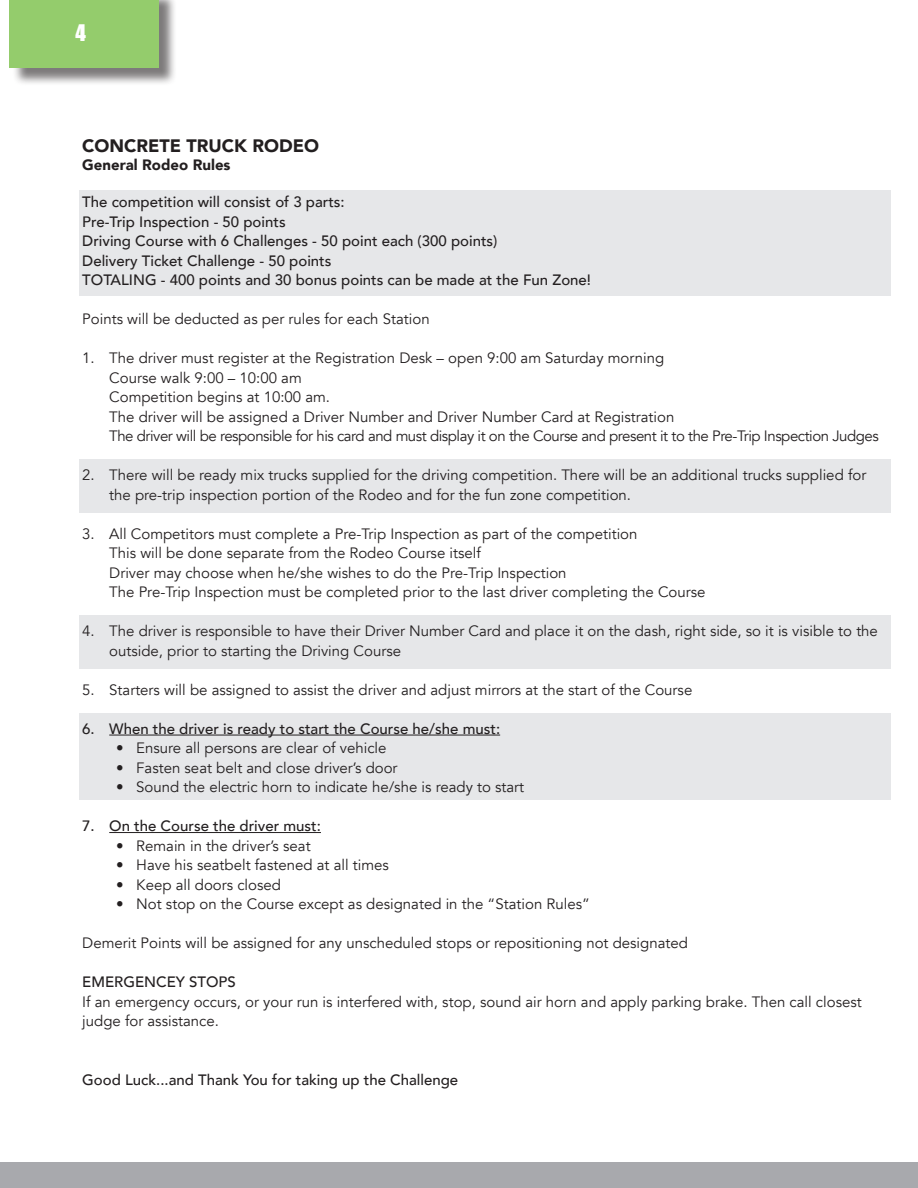
<style>
.page{position:relative;width:918px;height:1188px;background:#fff}
.page>*{position:absolute;margin:0;border:0;box-sizing:border-box;transform-origin:0 0}
.t1{font:21px "Impact";color:#fff}
.t2{font:900 18px "Avenir";color:#231f20}
.t3{font:15px/19.5px "Avenir";color:#231f20}
.t4{font:500 15px "Avenir";color:#231f20}
.t5{font:15px "Avenir";letter-spacing:-.03em;color:#231f20}
.t6{font:900 15px "Avenir";color:#231f20}
</style>
<div class="page">
<div style="left:79px;top:714px;width:812px;height:86px;background:#e6e7e9"></div>
<div style="left:79px;top:615px;width:812px;height:54px;background:#e6e7e9"></div>
<div style="left:79px;top:459px;width:812px;height:54px;background:#e6e7e9"></div>
<div style="left:79px;top:190px;width:812px;height:106px;background:#e6e7e9"></div>
<hr style="left:109px;top:735px;width:391px;height:1px;background:#231f20">
<hr style="left:109px;top:832px;width:212px;height:1px;background:#231f20">
<div style="left:12px;top:0;width:166px;height:86px;background:#231f20;opacity:.59"></div>
<div style="left:9px;top:0;width:150px;height:67px;background:#94cc6c"></div>
<div style="left:0;top:1162px;width:918px;height:26px;background:#a8a9ad"></div>
<p class="t1" style="left:76px;top:16px;width:12px">4</p>
<p class="t2" style="left:82px;top:130px;width:238px">CONCRETE TRUCK RODEO</p>
<p class="t6" style="left:82px;top:152px;width:150px">General Rodeo Rules</p>
<p class="t4" style="left:82px;top:189px;width:264px">The competition will consist of 3 parts:</p>
<p class="t4" style="left:82px;top:209px;width:205px">Pre-Trip Inspection - 50 points</p>
<p class="t4" style="left:82px;top:228px;width:417px">Driving Course with 6 Challenges - 50 point each (300 points)</p>
<p class="t4" style="left:82px;top:248px;width:251px">Delivery Ticket Challenge - 50 points</p>
<p class="t4" style="left:82px;top:267px;width:510px">TOTALING - 400 points and 30 bonus points can be made at the Fun Zone!</p>
<p class="t3" style="left:82px;top:310px;width:349px">Points will be deducted as per rules for each Station</p>
<p class="t3" style="left:82px;top:349px;width:583px">1. The driver must register at the Registration Desk – open 9:00 am Saturday morning</p>
<p class="t3" style="left:109px;top:368px;width:194px">Course walk 9:00 – 10:00 am</p>
<p class="t3" style="left:109px;top:388px;width:222px">Competition begins at 10:00 am.</p>
<p class="t3" style="left:109px;top:407px;width:567px">The driver will be assigned a Driver Number and Driver Number Card at Registration</p>
<p class="t5" style="left:109px;top:427px;width:771px">The driver will be responsible for his card and must display it on the Course and present it to the Pre-Trip Inspection Judges</p>
<p class="t3" style="left:109px;top:466px;width:759px;text-indent:-27px">2. There will be ready mix trucks supplied for the driving competition. There will be an additional trucks supplied for the pre-trip inspection portion of the Rodeo and for the fun zone competition.</p>
<p class="t3" style="left:82px;top:524px;width:557px">3. All Competitors must complete a Pre-Trip Inspection as part of the competition</p>
<p class="t3" style="left:109px;top:544px;width:373px">This will be done separate from the Rodeo Course itself</p>
<p class="t3" style="left:109px;top:563px;width:459px">Driver may choose when he/she wishes to do the Pre-Trip Inspection</p>
<p class="t3" style="left:109px;top:583px;width:598px">The Pre-Trip Inspection must be completed prior to the last driver completing the Course</p>
<p class="t3" style="left:109px;top:622px;width:770px;text-indent:-27px">4. The driver is responsible to have their Driver Number Card and place it on the dash, right side, so it is visible to the outside, prior to starting the Driving Course</p>
<p class="t3" style="left:82px;top:680px;width:612px">5. Starters will be assigned to assist the driver and adjust mirrors at the start of the Course</p>
<p class="t4" style="left:82px;top:716px;width:419px">6. When the driver is ready to start the Course he/she must:</p>
<p class="t3" style="left:116px;top:739px;width:272px">• Ensure all persons are clear of vehicle</p>
<p class="t3" style="left:116px;top:758px;width:283px">• Fasten seat belt and close driver’s door</p>
<p class="t3" style="left:116px;top:778px;width:410px">• Sound the electric horn to indicate he/she is ready to start</p>
<p class="t4" style="left:82px;top:813px;width:240px">7. On the Course the driver must:</p>
<p class="t3" style="left:116px;top:836px;width:196px">• Remain in the driver’s seat</p>
<p class="t3" style="left:116px;top:856px;width:274px">• Have his seatbelt fastened at all times</p>
<p class="t3" style="left:116px;top:875px;width:166px">• Keep all doors closed</p>
<p class="t3" style="left:116px;top:895px;width:475px">• Not stop on the Course except as designated in the “Station Rules”</p>
<p class="t3" style="left:82px;top:934px;width:607px">Demerit Points will be assigned for any unscheduled stops or repositioning not designated</p>
<p class="t4" style="left:82px;top:969px;width:155px">EMERGENCEY STOPS</p>
<p class="t3" style="left:82px;top:992px;width:781px">If an emergency occurs, or your run is interfered with, stop, sound air horn and apply parking brake. Then call closest judge for assistance.</p>
<p class="t4" style="left:82px;top:1067px;width:378px">Good Luck...and Thank You for taking up the Challenge</p>
</div>
